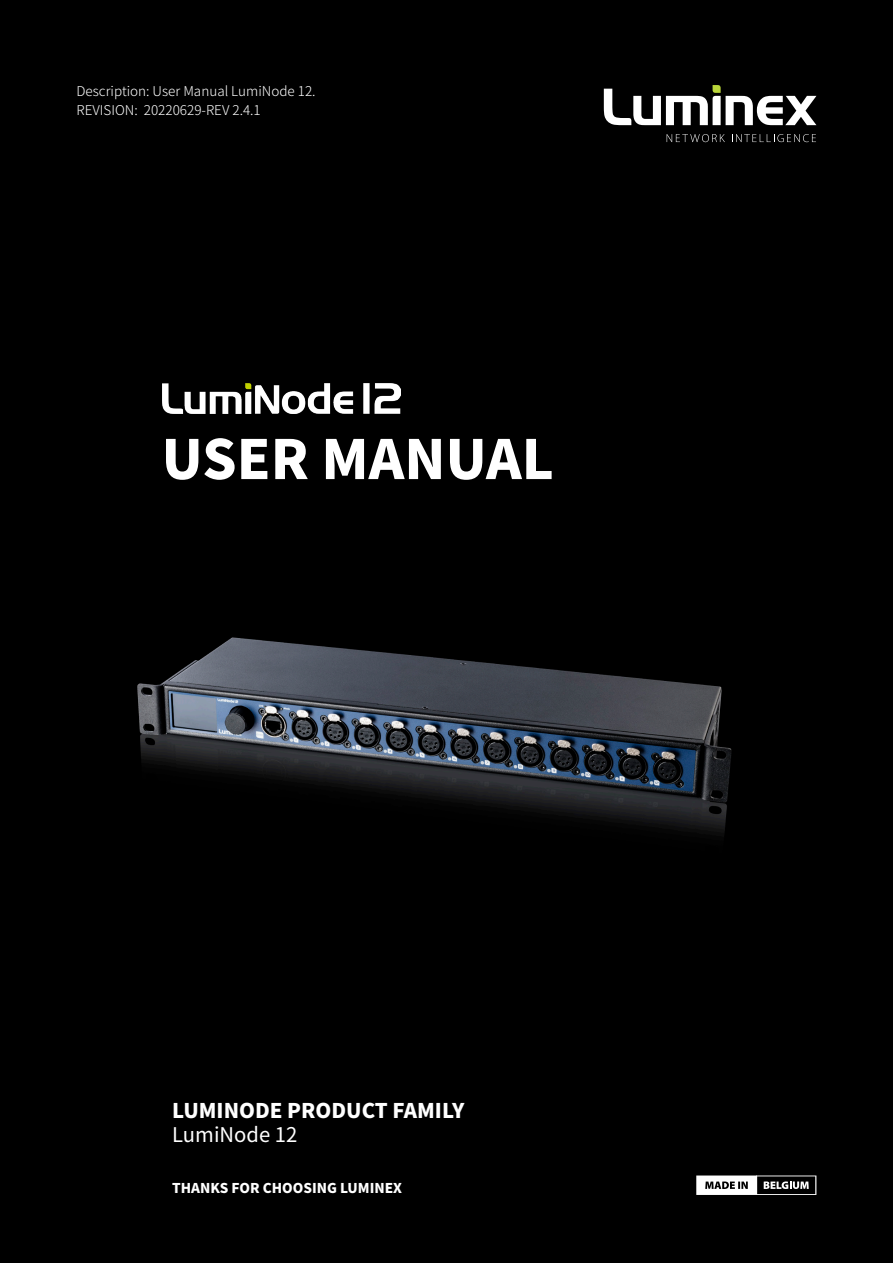
<style>
.page{position:relative;width:893px;height:1263px;background:#000}
.page>*{position:absolute;margin:0;border:0;box-sizing:border-box;transform-origin:0 0}
.t1{font:900 54px "Noto Sans JP";color:#fff}
.t2{font:900 20.25px "Noto Sans JP";color:#fff}
.t3{font:20.25px "Noto Sans JP";color:#fff}
.t4{font:300 13.5px "Noto Sans JP";color:#fff}
.t5{font:900 13.5px "Noto Sans JP";color:#fff}
</style>
<div class="page">
<svg style="left:696px;top:1175px;width:120px;height:20px"></svg>
<img style="left:163px;top:383px;width:237px;height:30px">
<svg style="left:604px;top:85px;width:212px;height:40px"></svg>
<svg style="left:667px;top:134px;width:58px;height:8px"></svg>
<svg style="left:732px;top:134px;width:84px;height:8px"></svg>
<img style="left:74px;top:586px;width:711px;height:269px">
<p class="t4" style="left:77px;top:83px;width:241px">Description: User Manual LumiNode 12.</p>
<p class="t4" style="left:77px;top:103px;width:186px">REVISION: 20220629-REV 2.4.1</p>
<p class="t1" style="left:162px;top:429px;width:394px">USER MANUAL</p>
<p class="t2" style="left:172px;top:1099px;width:294px">LUMINODE PRODUCT FAMILY</p>
<p class="t3" style="left:172px;top:1123px;width:127px">LumiNode 12</p>
<p class="t5" style="left:172px;top:1181px;width:231px">THANKS FOR CHOOSING LUMINEX</p>
</div>
